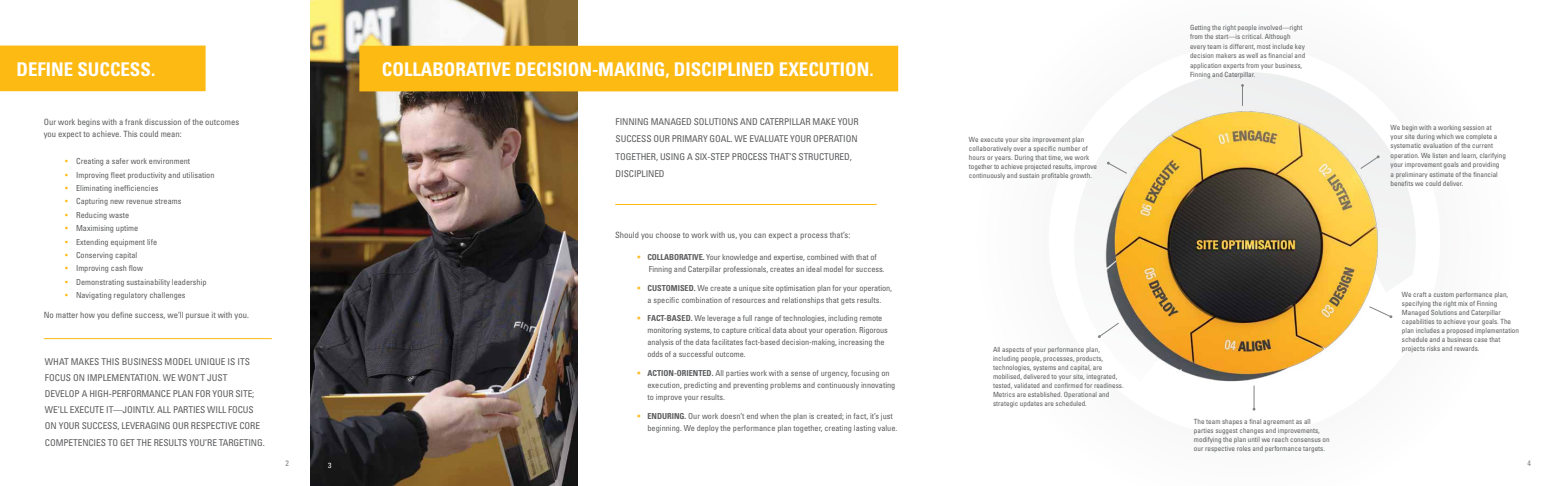
<style>
.page{position:relative;width:1553px;height:486px;background:#fff}
.page>*{position:absolute;margin:0;border:0;box-sizing:border-box;transform-origin:0 0}
.t1{font:700 condensed 18.9px "Univers";color:#fff}
.t2{font:condensed 9.38px/16.2px "Univers";letter-spacing:-.01em;color:#5c5d5f}
.t3{font:condensed 8.62px/12.8px "Univers";color:#5c5d5f}
.t4{font:condensed 8.25px/12px "Univers";color:#5c5d5f}
.t5{font:condensed 7.88px "Univers";color:#808285}
.t6{font:condensed 7.5px "Univers";color:#fff}
.t7{font:condensed 7.12px/9px "Univers";color:#5c5d5f}
.s1{color:#fdba12}
.s2{font-weight:300;color:#febf2d}
.s3{font-weight:700}
</style>
<div class="page">
<img style="left:310px;top:0;width:267px;height:486px">
<div style="left:359px;top:46px;width:539px;height:45px;background:#fdba12"></div>
<hr style="left:615px;top:204px;width:261px;height:1px;background:#fdba12">
<img style="left:1088px;top:72px;width:327px;height:339px">
<div style="left:0;top:46px;width:206px;height:45px;background:#fdba12"></div>
<hr style="left:44px;top:338px;width:228px;height:1px;background:#fdba12">
<h1 class="t1" style="left:17px;top:58px;width:140px">DEFINE SUCCESS.</h1>
<p class="t3" style="left:44px;top:115px;width:197px">Our work begins with a frank discussion of the outcomes you expect to achieve. This could mean:</p>
<p class="t4" style="left:65px;top:155px;width:127px"><span class="s1">•</span> Creating a safer work environment</p>
<p class="t4" style="left:65px;top:169px;width:151px"><span class="s1">•</span> Improving fleet productivity and utilisation</p>
<p class="t4" style="left:65px;top:182px;width:95px"><span class="s1">•</span> Eliminating inefficiencies</p>
<p class="t4" style="left:65px;top:195px;width:118px"><span class="s1">•</span> Capturing new revenue streams</p>
<p class="t4" style="left:65px;top:209px;width:66px"><span class="s1">•</span> Reducing waste</p>
<p class="t4" style="left:65px;top:222px;width:75px"><span class="s1">•</span> Maximising uptime</p>
<p class="t4" style="left:65px;top:235px;width:94px"><span class="s1">•</span> Extending equipment life</p>
<p class="t4" style="left:65px;top:249px;width:74px"><span class="s1">•</span> Conserving capital</p>
<p class="t4" style="left:65px;top:262px;width:79px"><span class="s1">•</span> Improving cash flow</p>
<p class="t4" style="left:65px;top:276px;width:143px"><span class="s1">•</span> Demonstrating sustainability leadership</p>
<p class="t4" style="left:65px;top:289px;width:122px"><span class="s1">•</span> Navigating regulatory challenges</p>
<p class="t3" style="left:44px;top:309px;width:207px">No matter how you define success, we’ll pursue it with you.</p>
<p class="t2" style="left:45px;top:353px;width:221px">WHAT MAKES THIS BUSINESS MODEL UNIQUE IS ITS FOCUS ON IMPLEMENTATION. WE WON’T JUST<br>DEVELOP A HIGH-PERFORMANCE PLAN FOR YOUR SITE; WE’LL EXECUTE IT—JOINTLY. ALL PARTIES WILL FOCUS ON YOUR SUCCESS, LEVERAGING OUR RESPECTIVE CORE COMPETENCIES TO GET THE RESULTS YOU’RE TARGETING.</p>
<p class="t5" style="left:285px;top:458px;width:5px">2</p>
<p class="t6" style="left:328px;top:460px;width:5px">3</p>
<h1 class="t1" style="left:382px;top:58px;width:493px">COLLABORATIVE DECISION-MAKING, DISCIPLINED EXECUTION.</h1>
<h2 class="t2" style="left:615px;top:113px;width:245px;line-height:17.2px">FINNING MANAGED SOLUTIONS AND CATERPILLAR MAKE YOUR SUCCESS OUR PRIMARY GOAL. WE EVALUATE YOUR OPERATION TOGETHER, USING A SIX-STEP PROCESS THAT’S STRUCTURED, DISCIPLINED</h2>
<p class="t3" style="left:615px;top:228px;width:237px">Should you choose to work with us, you can expect a process that’s:</p>
<p class="t4" style="left:649px;top:251px;width:237px;text-indent:-12px"><span class="s2">•</span> <span class="s3">COLLABORATIVE.</span> Your knowledge and expertise, combined with that of<br>Finning and Caterpillar professionals, creates an ideal model for success.</p>
<p class="t4" style="left:636px;top:282px;width:257px;text-align:center"><span class="s2">•</span> <span class="s3">CUSTOMISED.</span> We create a unique site optimisation plan for your operation, a specific combination of resources and relationships that gets results.</p>
<p class="t4" style="left:647px;top:312px;width:242px;text-indent:-11px"><span class="s2">•</span> <span class="s3">FACT-BASED.</span> We leverage a full range of technologies, including remote monitoring systems, to capture critical data about your operation. Rigorous analysis of the data facilitates fact-based decision-making, increasing the odds of a successful outcome.</p>
<p class="t4" style="left:647px;top:367px;width:249px;text-indent:-11px"><span class="s2">•</span> <span class="s3">ACTION-ORIENTED.</span> All parties work with a sense of urgency, focusing on execution, predicting and preventing problems and continuously innovating to improve your results.</p>
<p class="t4" style="left:647px;top:410px;width:251px;text-indent:-11px"><span class="s2">•</span> <span class="s3">ENDURING.</span> Our work doesn’t end when the plan is created; in fact, it’s just beginning. We deploy the performance plan together, creating lasting value.</p>
<p class="t7" style="left:969px;top:135px;width:130px">We execute your site improvement plan collaboratively over a specific number of hours or years. During that time, we work together to achieve projected results, improve continuously and sustain profitable growth.</p>
<p class="t7" style="left:993px;top:345px;width:132px">All aspects of your performance plan, including people, processes, products, technologies, systems and capital, are mobilised, delivered to your site, integrated, tested, validated and confirmed for readiness.<br>Metrics are established. Operational and strategic updates are scheduled.</p>
<p class="t7" style="left:1190px;top:23px;width:117px;line-height:9.4px">Getting the right people involved—right from the start—is critical. Although every team is different, most include key decision makers as well as financial and application experts from your business, Finning and Caterpillar.</p>
<p class="t7" style="left:1194px;top:417px;width:137px">The team shapes a final agreement as all parties suggest changes and improvements, modifying the plan until we reach consensus on our respective roles and performance targets.</p>
<p class="t7" style="left:1390px;top:122px;width:117px;line-height:9.4px">We begin with a working session at your site during which we complete a systematic evaluation of the current operation. We listen and learn, clarifying your improvement goals and providing<br>a preliminary estimate of the financial benefits we could deliver.</p>
<p class="t7" style="left:1401px;top:290px;width:119px">We craft a custom performance plan, specifying the right mix of Finning Managed Solutions and Caterpillar capabilities to achieve your goals. The plan includes a proposed implementation schedule and a business case that projects risks and rewards.</p>
<p class="t5" style="left:1527px;top:458px;width:5px">4</p>
</div>
